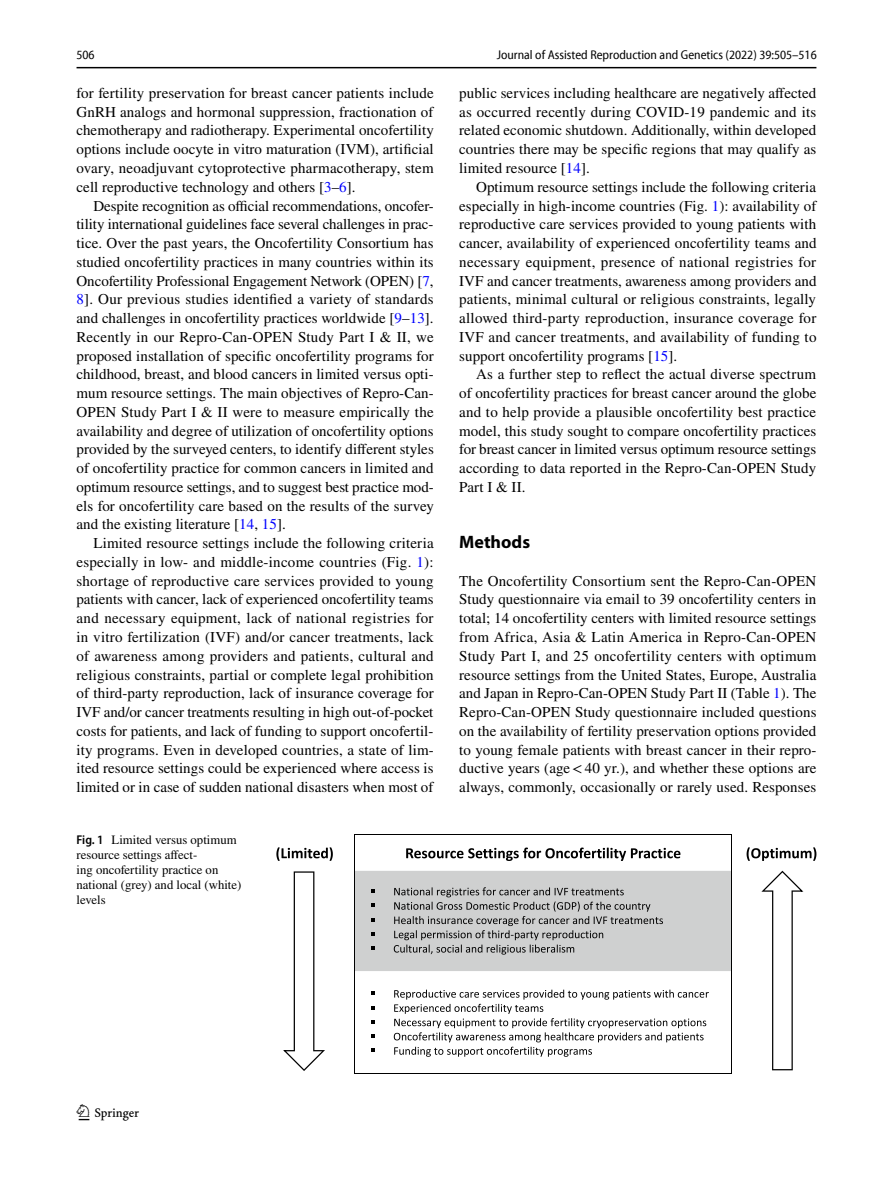
<style>
.page{position:relative;width:893px;height:1187px;background:#fff}
.page>*{position:absolute;margin:0;border:0;box-sizing:border-box;transform-origin:0 0}
.t1{font:22.5px "Springnew Regular 2";color:#000}
.t2{font:700 18px "Myriad Pro";color:#000}
.t3{font:15px/18.8px "STIX";letter-spacing:.005em;color:#000;text-align:justify}
.t4{font:12.75px/15px "STIX";color:#000}
.t5{font:semi-condensed 12.75px "Myriad Pro Unic";color:#000}
.s1{color:#00f}
.s2{font-family:"Myriad Pro";font-weight:600;font-stretch:semi-condensed}
</style>
<div class="page">
<hr style="left:77px;top:67px;width:739px;height:1px;background:#000">
<svg style="left:276px;top:847px;width:57px;height:13px"></svg>
<svg style="left:406px;top:847px;width:274px;height:13px"></svg>
<svg style="left:747px;top:847px;width:69px;height:13px"></svg>
<hr style="left:355px;top:834px;width:376px;height:1px;background:#000">
<hr style="left:354px;top:834px;width:1px;height:36px;background:#000">
<hr style="left:731px;top:834px;width:1px;height:36px;background:#000">
<svg style="left:354px;top:870px;width:378px;height:186px"></svg>
<hr style="left:354px;top:1043px;width:1px;height:30px;background:#000">
<hr style="left:355px;top:1073px;width:376px;height:1px;background:#000">
<hr style="left:731px;top:1043px;width:1px;height:30px;background:#000">
<svg style="left:283px;top:871px;width:42px;height:199px"></svg>
<svg style="left:761px;top:870px;width:42px;height:200px"></svg>
<p class="t5" style="left:76px;top:50px;width:20px">506</p>
<p class="t5" style="left:497px;top:50px;width:321px">Journal of Assisted Reproduction and Genetics (2022) 39:505–516</p>
<p class="t3" style="left:77px;top:84px;width:359px">for fertility preservation for breast cancer patients include GnRH analogs and hormonal suppression, fractionation of chemotherapy and radiotherapy. Experimental oncofertility options include oocyte in vitro maturation (IVM), artificial ovary, neoadjuvant cytoprotective pharmacotherapy, stem cell reproductive technology and others [<span class="s1">3</span>–<span class="s1">6</span>].</p>
<p class="t3" style="left:77px;top:197px;width:359px;text-indent:17px">Despite recognition as official recommendations, oncofer&shy;tility international guidelines face several challenges in prac&shy;tice. Over the past years, the Oncofertility Consortium has studied oncofertility practices in many countries within its Oncofertility Professional Engagement Network (OPEN) [<span class="s1">7</span>, <span class="s1">8</span>]. Our previous studies identified a variety of standards and challenges in oncofertility practices worldwide [<span class="s1">9</span>–<span class="s1">13</span>].<br>Recently in our Repro-Can-OPEN Study Part I &amp; II, we proposed installation of specific oncofertility programs for childhood, breast, and blood cancers in limited versus opti&shy;mum resource settings. The main objectives of Repro-Can-OPEN Study Part I &amp; II were to measure empirically the availability and degree of utilization of oncofertility options provided by the surveyed centers, to identify different styles of oncofertility practice for common cancers in limited and optimum resource settings, and to suggest best practice mod&shy;els for oncofertility care based on the results of the survey and the existing literature [<span class="s1">14</span>, <span class="s1">15</span>].</p>
<p class="t3" style="left:77px;top:534px;width:359px;text-indent:17px">Limited resource settings include the following criteria especially in low- and middle-income countries (Fig. <span class="s1">1</span>): shortage of reproductive care services provided to young patients with cancer, lack of experienced oncofertility teams and necessary equipment, lack of national registries for in vitro fertilization (IVF) and/or cancer treatments, lack of awareness among providers and patients, cultural and religious constraints, partial or complete legal prohibition of third-party reproduction, lack of insurance coverage for IVF and/or cancer treatments resulting in high out-of-pocket costs for patients, and lack of funding to support oncofertil&shy;ity programs. Even in developed countries, a state of lim&shy;ited resource settings could be experienced where access is limited or in case of sudden national disasters when most of</p>
<p class="t4" style="left:77px;top:833px;width:166px"><span class="s2">Fig. 1</span> Limited versus optimum resource settings affect-<br>ing oncofertility practice on national (grey) and local (white) levels</p>
<p class="t3" style="left:459px;top:84px;width:359px">public services including healthcare are negatively affected as occurred recently during COVID-19 pandemic and its related economic shutdown. Additionally, within developed countries there may be specific regions that may qualify as limited resource [<span class="s1">14</span>].</p>
<p class="t3" style="left:459px;top:178px;width:359px;text-indent:17px">Optimum resource settings include the following criteria especially in high-income countries (Fig. <span class="s1">1</span>): availability of reproductive care services provided to young patients with cancer, availability of experienced oncofertility teams and necessary equipment, presence of national registries for IVF and cancer treatments, awareness among providers and patients, minimal cultural or religious constraints, legally allowed third-party reproduction, insurance coverage for IVF and cancer treatments, and availability of funding to support oncofertility programs [<span class="s1">15</span>].</p>
<p class="t3" style="left:459px;top:366px;width:359px;text-indent:17px">As a further step to reflect the actual diverse spectrum of oncofertility practices for breast cancer around the globe and to help provide a plausible oncofertility best practice model, this study sought to compare oncofertility practices for breast cancer in limited versus optimum resource settings according to data reported in the Repro-Can-OPEN Study Part I &amp; II.</p>
<p class="t2" style="left:459px;top:530px;width:72px">Methods</p>
<p class="t3" style="left:459px;top:572px;width:359px">The Oncofertility Consortium sent the Repro-Can-OPEN Study questionnaire via email to 39 oncofertility centers in total; 14 oncofertility centers with limited resource settings from Africa, Asia &amp; Latin America in Repro-Can-OPEN Study Part I, and 25 oncofertility centers with optimum resource settings from the United States, Europe, Australia and Japan in Repro-Can-OPEN Study Part II (Table <span class="s1">1</span>). The Repro-Can-OPEN Study questionnaire included questions on the availability of fertility preservation options provided to young female patients with breast cancer in their repro&shy;ductive years (age&lt;40 yr.), and whether these options are always, commonly, occasionally or rarely used. Responses</p>
<h1 class="t1" style="left:79px;top:1104px;width:62px">1 3</h1>
</div>
